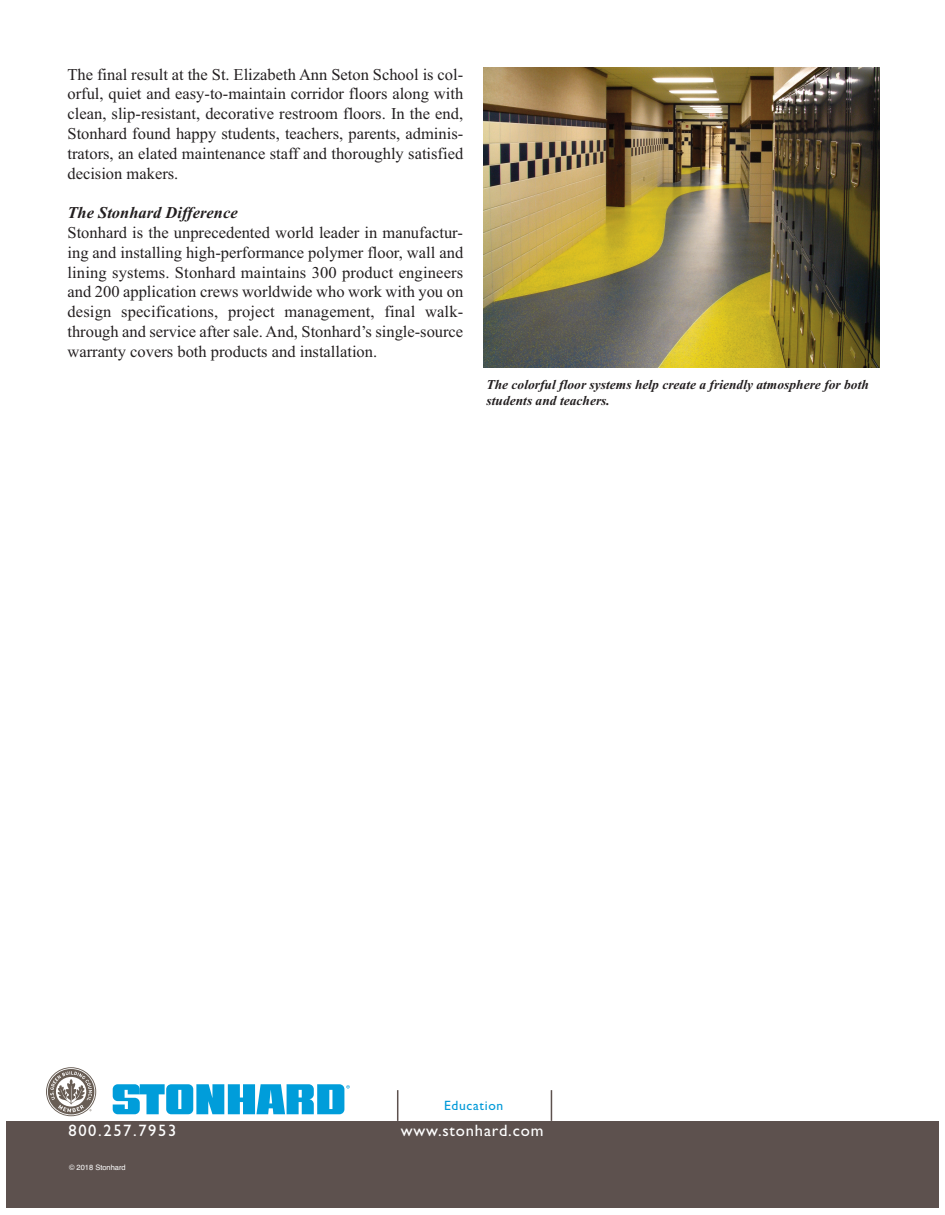
<style>
.page{position:relative;width:945px;height:1215px;background:#fff}
.page>*{position:absolute;margin:0;border:0;box-sizing:border-box;transform-origin:0 0}
.t1{font:16.5px/19.8px "Times New Roman";color:#231f20;text-align:justify}
.t2{font:italic 700 16.5px "Times New Roman";color:#231f20}
.t3{font:16.5px "Gill Sans";letter-spacing:.05em;color:#fff}
.t4{font:16.5px "Gill Sans";letter-spacing:.1em;color:#fff}
.t5{font:italic 700 13.5px/16.2px "Times New Roman";color:#231f20}
.t6{font:13.5px "Gill Sans";letter-spacing:.05em;color:#0099d8}
.t7{font:7.5px "Helvetica";color:#fff}
</style>
<div class="page">
<div style="left:6px;top:1121px;width:933px;height:87px;background:#5d514e"></div>
<svg style="left:113px;top:1084px;width:237px;height:30px"></svg>
<hr style="left:397px;top:1090px;width:1px;height:31px;background:#5d514e">
<hr style="left:551px;top:1090px;width:1px;height:31px;background:#5d514e">
<svg style="left:46px;top:1067px;width:50px;height:49px"></svg>
<img style="left:483px;top:68px;width:396px;height:300px">
<p class="t1" style="left:67px;top:64px;width:397px">The final result at the St. Elizabeth Ann Seton School is col&shy;orful, quiet and easy-to-maintain corridor floors along with clean, slip-resistant, decorative restroom floors. In the end, Stonhard found happy students, teachers, parents, adminis&shy;trators, an elated maintenance staff and thoroughly satisfied decision makers.</p>
<p class="t2" style="left:68px;top:203px;width:172px">The Stonhard Difference</p>
<p class="t1" style="left:68px;top:222px;width:397px">Stonhard is the unprecedented world leader in manufactur&shy;ing and installing high-performance polymer floor, wall and lining systems. Stonhard maintains 300 product engineers and 200 application crews worldwide who work with you on design specifications, project management, final walk&shy;through and service after sale. And, Stonhard’s single-source warranty covers both products and installation.</p>
<p class="t5" style="left:487px;top:376px;width:384px">The colorful floor systems help create a friendly atmosphere for both students and teachers.</p>
<p class="t6" style="left:444px;top:1097px;width:61px">Education</p>
<p class="t4" style="left:68px;top:1121px;width:109px">800.257.7953</p>
<p class="t3" style="left:401px;top:1121px;width:144px">www.stonhard.com</p>
<p class="t7" style="left:69px;top:1163px;width:58px">© 2018 Stonhard</p>
</div>
